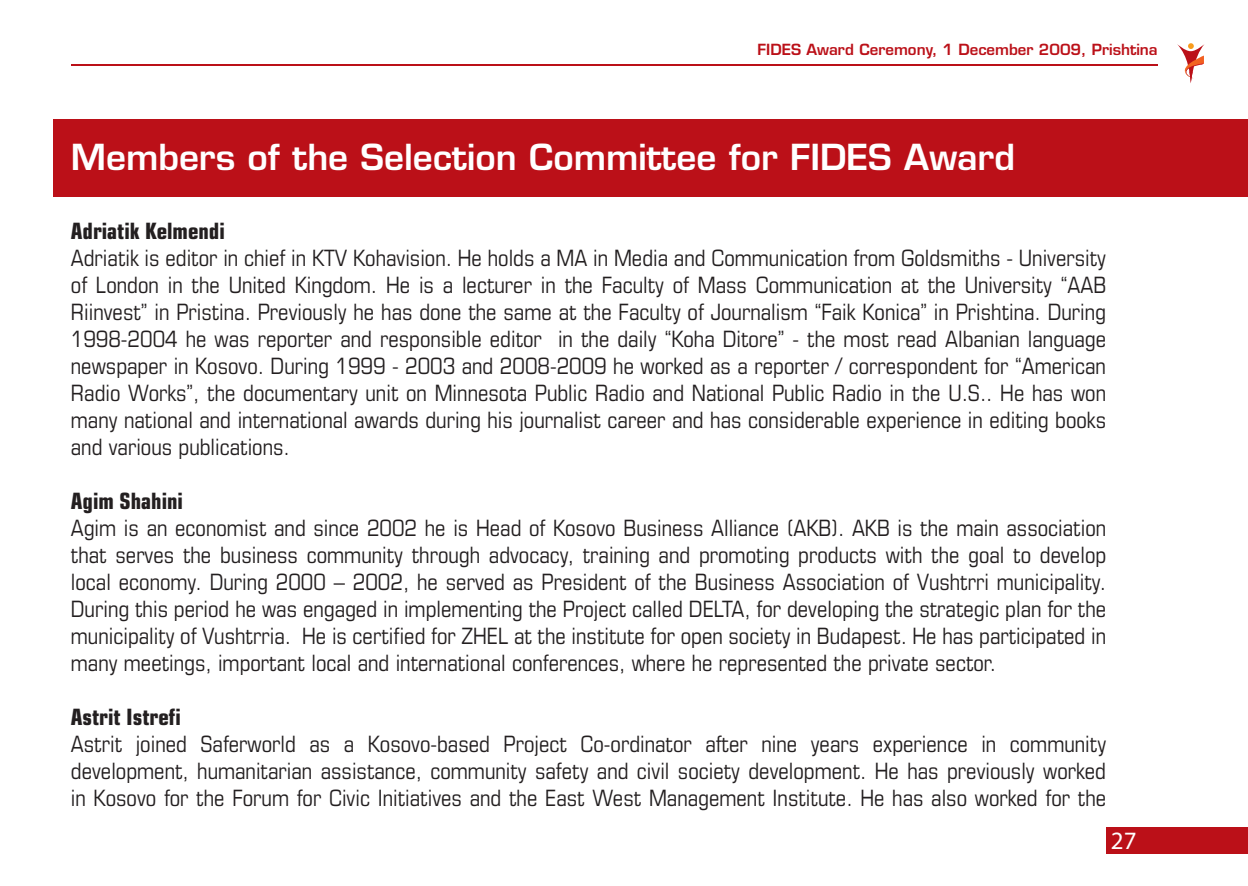
<style>
.page{position:relative;width:1248px;height:886px;background:#fff}
.page>*{position:absolute;margin:0;border:0;box-sizing:border-box;transform-origin:0 0}
.t1{font:600 35px "Eurostile";color:#fff}
.t2{font:25px "Myriad Pro";color:#fff}
.t3{font:condensed 22.5px/27px "Eurostile";color:#231f20;text-align:justify}
.t4{font:700 condensed 22.5px "Eurostile";color:#231f20}
.t5{font:600 15px "Eurostile";color:#bb1018}
</style>
<div class="page">
<svg style="left:1177px;top:43px;width:27px;height:40px"></svg>
<hr style="left:71px;top:65px;width:1086px;height:1px;background:#bb1018">
<div style="left:1106px;top:827px;width:141px;height:27px;background:#bb1018"></div>
<div style="left:54px;top:119px;width:1193px;height:77px;background:#bb1018"></div>
<p class="t5" style="left:757px;top:40px;width:401px">FIDES Award Ceremony, 1 December 2009, Prishtina</p>
<h1 class="t1" style="left:71px;top:135px;width:945px">Members of the Selection Committee for FIDES Award</h1>
<p class="t4" style="left:71px;top:217px;width:155px">Adriatik Kelmendi</p>
<p class="t3" style="left:71px;top:244px;width:1036px">Adriatik is editor in chief in KTV Kohavision. He holds a MA in Media and Communication from Goldsmiths - University of London in the United Kingdom. He is a lecturer in the Faculty of Mass Communication at the University “AAB Riinvest” in Pristina. Previously he has done the same at the Faculty of Journalism “Faik Konica” in Prishtina. During 1998-2004 he was reporter and responsible editor in the daily “Koha Ditore” - the most read Albanian language newspaper in Kosovo. During 1999 - 2003 and 2008-2009 he worked as a reporter / correspondent for “American Radio Works”, the documentary unit on Minnesota Public Radio and National Public Radio in the U.S.. He has won many national and international awards during his journalist career and has considerable experience in editing books and various publications.</p>
<p class="t4" style="left:71px;top:487px;width:114px">Agim Shahini</p>
<p class="t3" style="left:71px;top:514px;width:1036px">Agim is an economist and since 2002 he is Head of Kosovo Business Alliance (AKB). AKB is the main association that serves the business community through advocacy, training and promoting products with the goal to develop local economy. During 2000 – 2002, he served as President of the Business Association of Vushtrri municipality.<br>During this period he was engaged in implementing the Project called DELTA, for developing the strategic plan for the municipality of Vushtrria. He is certified for ZHEL at the institute for open society in Budapest. He has participated in many meetings, important local and international conferences, where he represented the private sector.</p>
<p class="t4" style="left:71px;top:703px;width:111px">Astrit Istrefi</p>
<p class="t3" style="left:71px;top:730px;width:1036px">Astrit joined Saferworld as a Kosovo-based Project Co-ordinator after nine years experience in community development, humanitarian assistance, community safety and civil society development. He has previously worked in Kosovo for the Forum for Civic Initiatives and the East West Management Institute. He has also worked for the</p>
<p class="t2" style="left:1110px;top:825px;width:27px">27</p>
</div>
